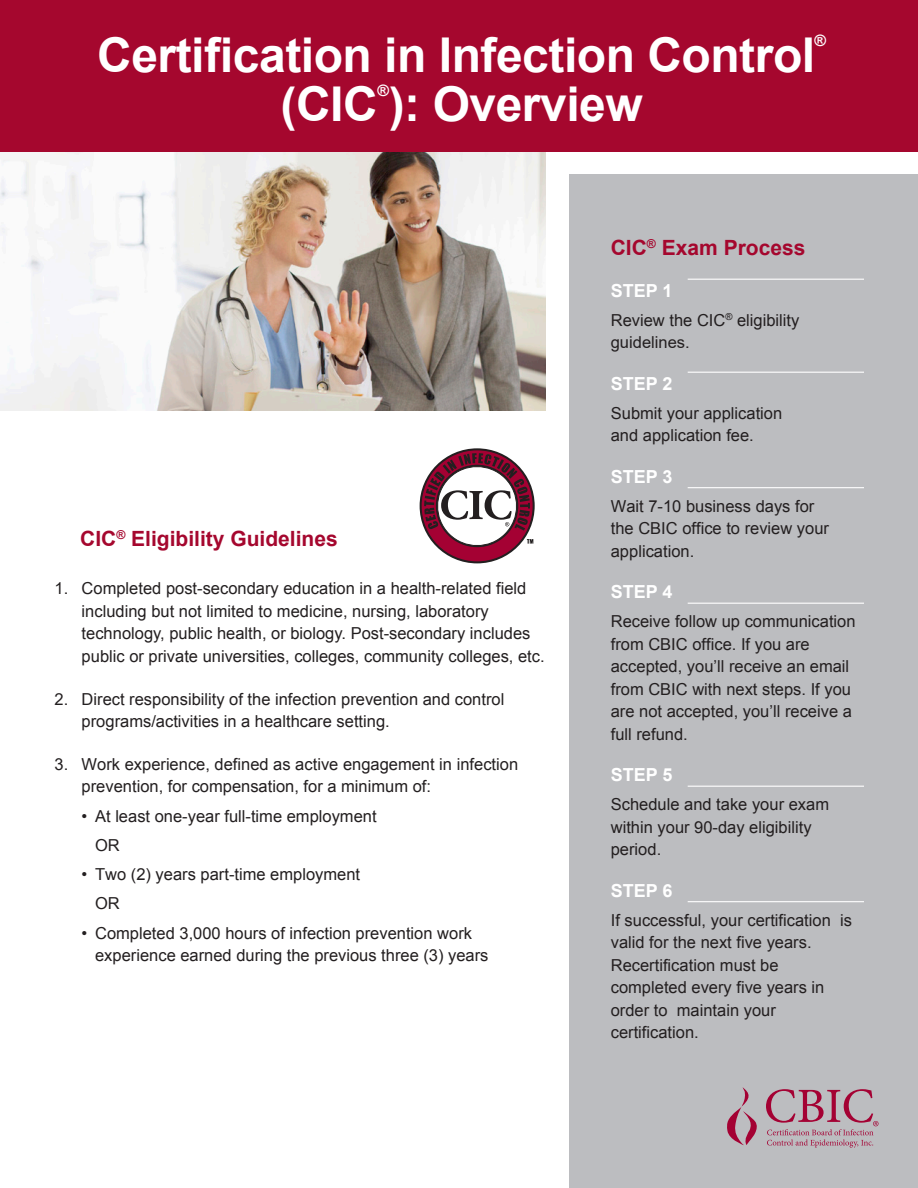
<style>
.page{position:relative;width:918px;height:1188px;background:#fff}
.page>*{position:absolute;margin:0;border:0;box-sizing:border-box;transform-origin:0 0}
.Head{font:700 48px "Arial";letter-spacing:-.01em;color:#fff}
.body{font:700 21px "Arial";color:#a5072e}
.body-2{font:700 18px "Arial";color:#fff}
.body-3{font:16.5px/22.5px "Arial";color:#231f20}
.Head-2{font:700 15.75px "Arial";color:#fff}
</style>
<div class="page">
<div style="left:569px;top:175px;width:349px;height:1013px;background:#bcbdc0"></div>
<hr style="left:688px;top:279px;width:176px;height:1px;background:#fff">
<hr style="left:688px;top:372px;width:176px;height:1px;background:#fff">
<hr style="left:688px;top:487px;width:176px;height:1px;background:#fff">
<hr style="left:688px;top:603px;width:176px;height:1px;background:#fff">
<hr style="left:688px;top:786px;width:176px;height:1px;background:#fff">
<hr style="left:688px;top:901px;width:176px;height:1px;background:#fff">
<svg style="left:727px;top:1087px;width:30px;height:58px"></svg>
<svg style="left:766px;top:1089px;width:113px;height:59px"></svg>
<img style="left:0;top:151px;width:545px;height:259px">
<svg style="left:420px;top:448px;width:115px;height:115px"></svg>
<div style="left:422px;top:450px;width:111px;height:111px;background:#a40133;border-radius:50%"></div>
<svg style="left:424px;top:453px;width:109px;height:96px"></svg>
<div style="left:0;top:0;width:918px;height:151px;background:#a5072e"></div>
<p class="Head" style="left:97px;top:23px;width:720px">Certification in Infection Control</p>
<p class="Head-2" style="left:815px;top:30px;width:13px">®</p>
<p class="Head" style="left:281px;top:73px;width:364px">(CIC ): Overview</p>
<p class="Head-2" style="left:377px;top:80px;width:13px">®</p>
<p class="body" style="left:80px;top:525px;width:259px">CIC<sup>®</sup> Eligibility Guidelines</p>
<p class="body-3" style="left:82px;top:577px;width:465px;text-indent:-27px">1. Completed post-secondary education in a health-related field including but not limited to medicine, nursing, laboratory technology, public health, or biology. Post-secondary includes public or private universities, colleges, community colleges, etc.</p>
<p class="body-3" style="left:82px;top:687px;width:424px;text-indent:-27px">2. Direct responsibility of the infection prevention and control programs/activities in a healthcare setting.</p>
<p class="body-3" style="left:82px;top:753px;width:438px;text-indent:-27px">3. Work experience, defined as active engagement in infection prevention, for compensation, for a minimum of:</p>
<p class="body-3" style="left:95px;top:801px;width:283px;line-height:29.2px;text-indent:-14px">• At least one-year full-time employment<br>OR</p>
<p class="body-3" style="left:95px;top:860px;width:266px;line-height:29.2px;text-indent:-14px">• Two (2) years part-time employment<br>OR</p>
<p class="body-3" style="left:95px;top:922px;width:395px;text-indent:-14px">• Completed 3,000 hours of infection prevention work experience earned during the previous three (3) years</p>
<p class="body" style="left:611px;top:234px;width:196px">CIC<sup>®</sup> Exam Process</p>
<p class="body-2" style="left:611px;top:278px;width:63px">STEP 1</p>
<p class="body-3" style="left:611px;top:309px;width:190px">Review the CIC<sup>®</sup> eligibility guidelines.</p>
<p class="body-2" style="left:611px;top:371px;width:63px">STEP 2</p>
<p class="body-3" style="left:611px;top:402px;width:173px">Submit your application and application fee.</p>
<p class="body-2" style="left:611px;top:464px;width:63px">STEP 3</p>
<p class="body-3" style="left:611px;top:495px;width:220px">Wait 7-10 business days for the CBIC office to review your application.</p>
<p class="body-2" style="left:611px;top:580px;width:63px">STEP 4</p>
<p class="body-3" style="left:611px;top:610px;width:246px">Receive follow up communication from CBIC office. If you are accepted, you’ll receive an email from CBIC with next steps. If you are not accepted, you’ll receive a full refund.</p>
<p class="body-2" style="left:611px;top:763px;width:63px">STEP 5</p>
<p class="body-3" style="left:611px;top:793px;width:220px">Schedule and take your exam within your 90-day eligibility period.</p>
<p class="body-2" style="left:611px;top:878px;width:63px">STEP 6</p>
<p class="body-3" style="left:611px;top:909px;width:243px">If successful, your certification is valid for the next five years.<br>Recertification must be completed every five years in order to maintain your certification.</p>
</div>
